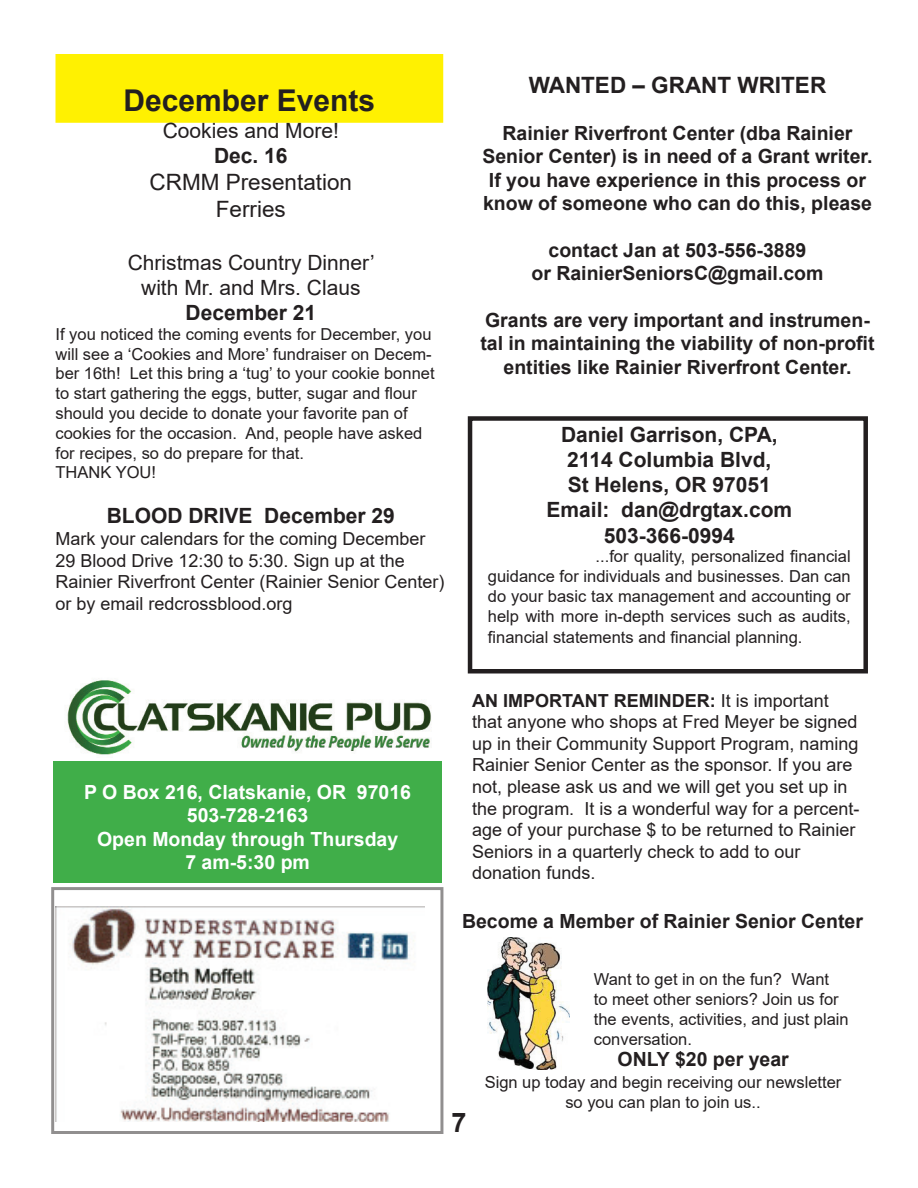
<style>
.page{position:relative;width:918px;height:1188px;background:#fff}
.page>*{position:absolute;margin:0;border:0;box-sizing:border-box;transform-origin:0 0}
.t1{font:700 30px "Arial";color:#231f20}
.t2{font:700 27px "Arial";color:#231f20}
.t3{font:22.5px/27px "Arial";color:#231f20;text-align:center}
.t4{font:700 22.5px "Arial";color:#231f20}
.t5{font:700 21px/25.2px "Arial";color:#231f20;text-align:center}
.t6{font:21px/25.2px "Arial";color:#231f20;text-align:center}
.t7{font:700 19.5px/23.4px "Arial";color:#231f20;text-align:center}
.t8{font:700 19.5px/23.4px "Arial";color:#fff;text-align:center}
.t9{font:18px/21.6px "Arial";color:#231f20}
.t10{font:16.5px/19.8px "Arial";color:#231f20}
.s1{font-weight:700}
</style>
<div class="page">
<img style="left:56px;top:907px;width:369px;height:214px">
<img style="left:67px;top:680px;width:364px;height:75px">
<div style="left:54px;top:761px;width:388px;height:121px;background:#40ae49"></div>
<img style="left:488px;top:938px;width:82px;height:131px">
<div style="left:56px;top:55px;width:386px;height:67px;background:#fff101"></div>
<div style="left:56px;top:54px;width:387px;height:69px;border:2px solid #fff101"></div>
<div style="left:468px;top:416px;width:400px;height:258px;border:4px solid #231f20"></div>
<h1 class="t1" style="left:123px;top:79px;width:253px">December Events</h1>
<p class="t6" style="left:163px;top:118px;width:178px">Cookies and More!</p>
<p class="t5" style="left:214px;top:144px;width:75px">Dec. 16</p>
<h3 class="t3" style="left:150px;top:169px;width:204px">CRMM Presentation<br>Ferries</h3>
<p class="t6" style="left:128px;top:250px;width:249px">Christmas Country Dinner’ with Mr. and Mrs. Claus</p>
<p class="t5" style="left:186px;top:300px;width:132px">December 21</p>
<p class="t10" style="left:56px;top:324px;width:381px">If you noticed the coming events for December, you will see a ‘Cookies and More’ fundraiser on Decem&shy;ber 16th! Let this bring a ‘tug’ to your cookie bonnet to start gathering the eggs, butter, sugar and flour should you decide to donate your favorite pan of cookies for the occasion. And, people have asked for recipes, so do prepare for that.<br>THANK YOU!</p>
<p class="t5" style="left:107px;top:504px;width:290px">BLOOD DRIVE December 29</p>
<p class="t9" style="left:56px;top:528px;width:391px">Mark your calendars for the coming December 29 Blood Drive 12:30 to 5:30. Sign up at the Rainier Riverfront Center (Rainier Senior Center) or by email redcrossblood.org</p>
<h3 class="t4" style="left:529px;top:69px;width:299px">WANTED – GRANT WRITER</h3>
<p class="t7" style="left:482px;top:121px;width:392px">Rainier Riverfront Center (dba Rainier Senior Center) is in need of a Grant writer.<br>If you have experience in this process or know of someone who can do this, please</p>
<p class="t7" style="left:531px;top:238px;width:294px">contact Jan at 503-556-3889<br>or RainierSeniorsC@gmail.com</p>
<p class="t7" style="left:480px;top:309px;width:396px">Grants are very important and instrumen&shy;tal in maintaining the viability of non-profit entities like Rainier Riverfront Center.</p>
<p class="t5" style="left:547px;top:422px;width:247px">Daniel Garrison, CPA,<br>2114 Columbia Blvd,<br>St Helens, OR 97051<br>Email: dan@drgtax.com<br>503-366-0994</p>
<p class="t10" style="left:488px;top:547px;width:364px;text-align:justify;text-indent:108px">...for quality, personalized financial guidance for individuals and businesses. Dan can do your basic tax management and accounting or help with more in-depth services such as audits,</p>
<p class="t10" style="left:488px;top:628px;width:316px">financial statements and financial planning.</p>
<p class="t8" style="left:84px;top:780px;width:328px">P O Box 216, Clatskanie, OR 97016<br>503-728-2163<br>Open Monday through Thursday<br>7 am-5:30 pm</p>
<p class="t9" style="left:472px;top:689px;width:389px"><span class="s1">AN IMPORTANT REMINDER:</span> It is important that anyone who shops at Fred Meyer be signed up in their Community Support Program, naming Rainier Senior Center as the sponsor. If you are not, please ask us and we will get you set up in the program. It is a wonderful way for a percent&shy;age of your purchase $ to be returned to Rainier Seniors in a quarterly check to add to our donation funds.</p>
<p class="t7" style="left:462px;top:910px;width:402px">Become a Member of Rainier Senior Center</p>
<h2 class="t2" style="left:451px;top:1103px;width:17px">7</h2>
<p class="t10" style="left:594px;top:969px;width:256px">Want to get in on the fun? Want<br>to meet other seniors? Join us for the events, activities, and just plain conversation.</p>
<p class="t7" style="left:618px;top:1047px;width:173px">ONLY $20 per year</p>
<p class="t10" style="left:485px;top:1072px;width:358px;text-align:center">Sign up today and begin receiving our newsletter so you can plan to join us..</p>
</div>
